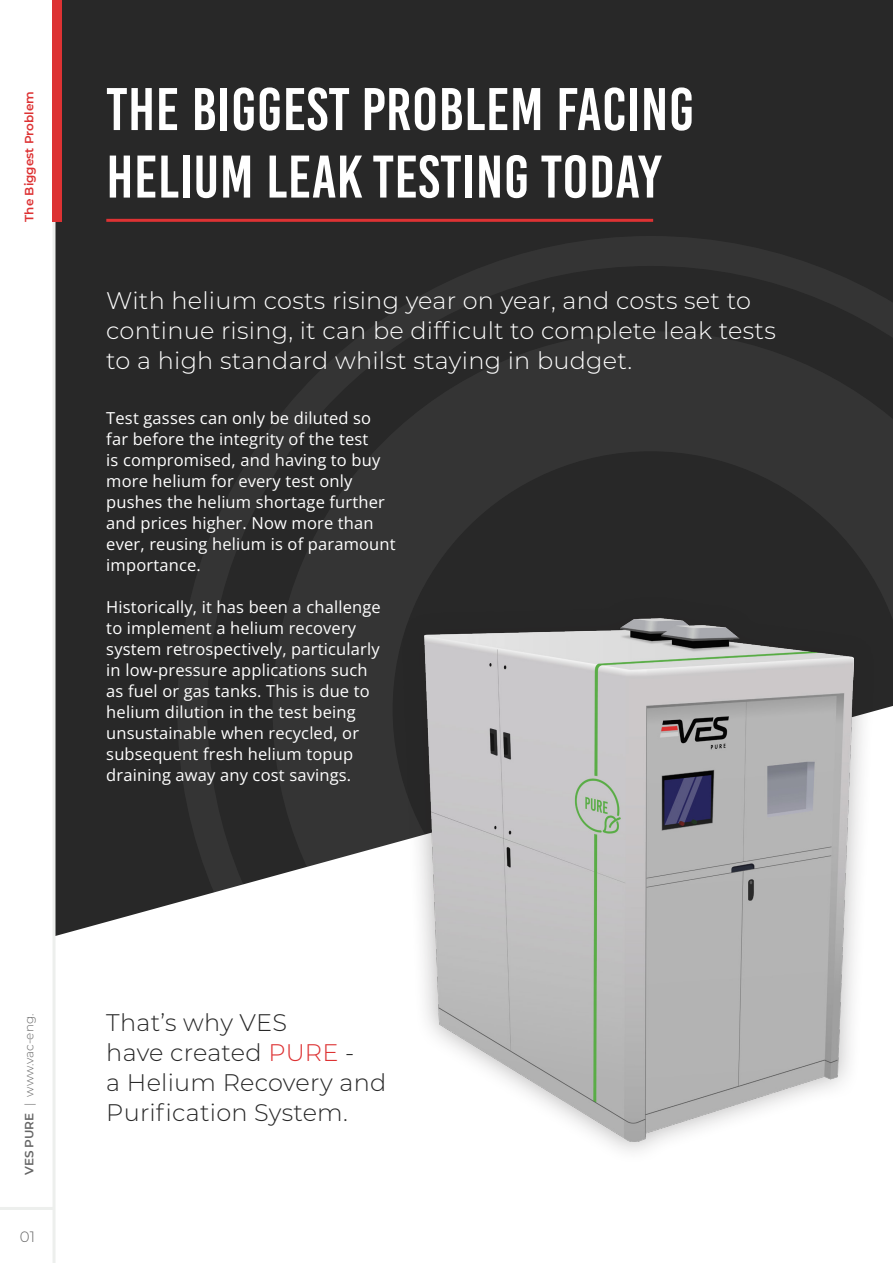
<style>
.page{position:relative;width:893px;height:1263px;background:#fff}
.page>*{position:absolute;margin:0;border:0;box-sizing:border-box;transform-origin:0 0}
.t1{font:60px/67.5px "Bebas Kai";letter-spacing:.01em;color:#fff}
.t2{font:300 24px/30px "Montserrat";letter-spacing:.01em;color:#fff}
.t3{font:300 24px/30px "Montserrat";letter-spacing:.01em;color:#282828}
.t4{font:16.5px/21px "Open Sans";letter-spacing:.01em;color:#fff}
.t5{font:300 15px "Montserrat";color:#666}
.t6{font:300 12px "Montserrat";color:#666}
.t7{font:600 12px "Montserrat";color:#dd3233}
.s1{font-weight:600}
.s2{color:#dd3233}
</style>
<div class="page">
<div style="left:56px;top:0;width:837px;height:936px;background:#282828"></div>
<svg style="left:177px;top:236px;width:716px;height:700px"></svg>
<svg style="left:273px;top:331px;width:620px;height:605px"></svg>
<hr style="left:0;top:1207px;width:54px;height:3px;background:#edefed">
<svg style="left:53px;top:222px;width:3px;height:1041px;fill:#edefed"></svg>
<div style="left:52px;top:0;width:10px;height:222px;background:#dd3233"></div>
<hr style="left:106px;top:219px;width:547px;height:3px;background:#dd3233">
<div style="left:401px;top:595px;width:475px;height:569px;background:#231f20;opacity:.35"></div>
<img style="left:424px;top:619px;width:429px;height:523px">
<p class="t7" style="left:21px;top:222px;width:132px;rotate:-90deg">The Biggest Problem</p>
<p class="t1" style="left:106px;top:76px;width:589px">THE BIGGEST PROBLEM FACING<br>HELIUM LEAK TESTING TODAY</p>
<p class="t2" style="left:106px;top:285px;width:671px">With helium costs rising year on year, and costs set to continue rising, it can be difficult to complete leak tests to a high standard whilst staying in budget.</p>
<p class="t4" style="left:106px;top:407px;width:291px">Test gasses can only be diluted so far before the integrity of the test<br>is compromised, and having to buy more helium for every test only pushes the helium shortage further and prices higher. Now more than ever, reusing helium is of paramount importance.</p>
<p class="t4" style="left:106px;top:596px;width:276px">Historically, it has been a challenge to implement a helium recovery system retrospectively, particularly in low-pressure applications such as fuel or gas tanks. This is due to helium dilution in the test being unsustainable when recycled, or subsequent fresh helium topup draining away any cost savings.</p>
<p class="t6" style="left:21px;top:1175px;width:163px;rotate:-90deg"><span class="s1">VES PURE</span> | www.vac-eng.</p>
<p class="t5" style="left:20px;top:1226px;width:17px">01</p>
<p class="t3" style="left:106px;top:1007px;width:182px">That’s why VES</p>
<p class="t3" style="left:106px;top:1037px;width:249px">have created <span class="s2">PURE</span> -</p>
<p class="t3" style="left:106px;top:1067px;width:282px">a Helium Recovery and<br>Purification System.</p>
</div>
